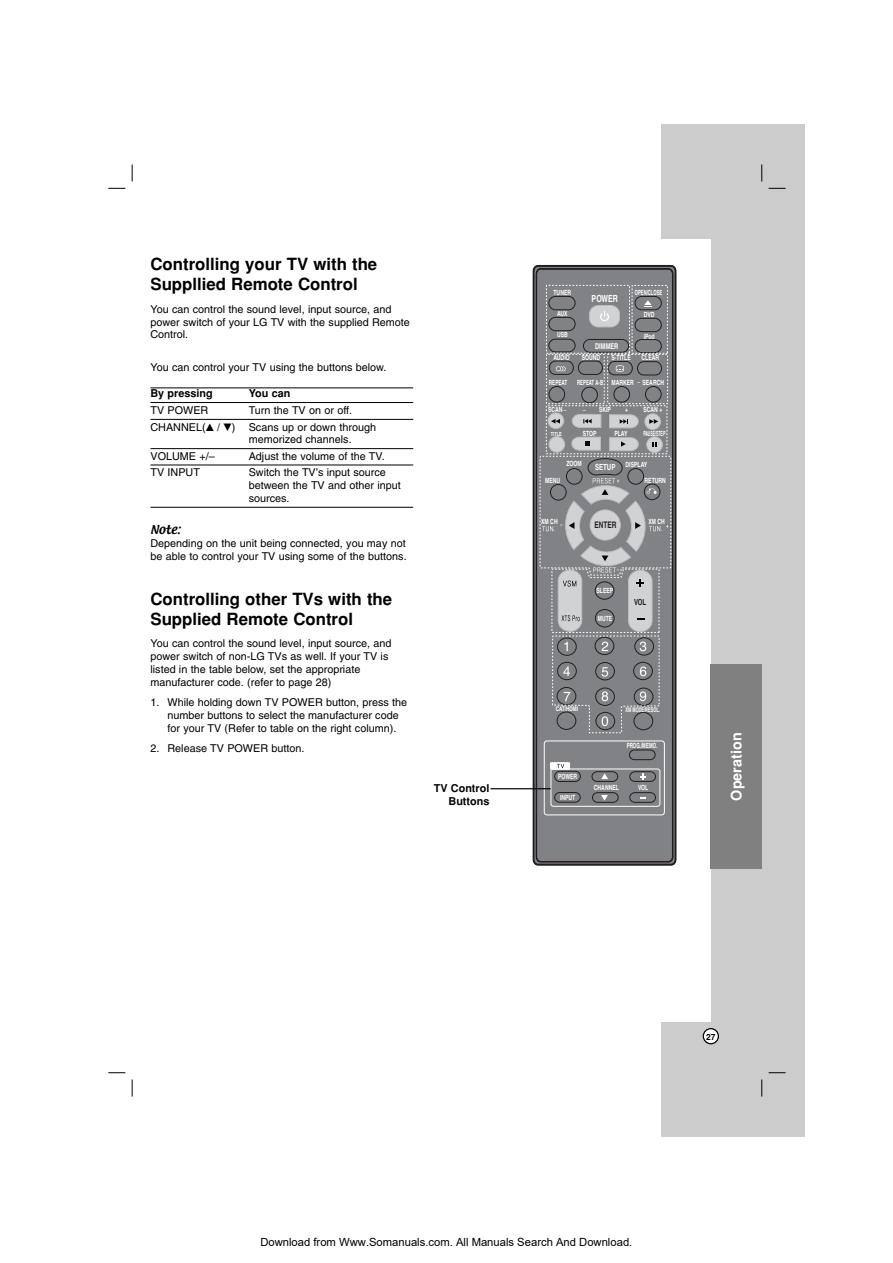
<style>
.page{position:relative;width:893px;height:1263px;background:#fff}
.page>*{position:absolute;margin:0;border:0;box-sizing:border-box;transform-origin:0 0}
.t1{font:700 16.8px/20.1px "Helvetica";color:#000}
.t2{font:700 14.4px "Helvetica";color:#fff}
.t3{font:11.25px "Arial";color:#000}
.t4{font:10.8px/12.9px "Helvetica";color:#000}
.t5{font:700 10.8px/12.9px "Helvetica";color:#000;text-align:right}
.t6{font:10.8px "Textile";color:#000}
.t7{font:700 9.9px "Helvetica";color:#fff;scale:.72 1}
.t8{font:700 9px "Helvetica";color:#231f20;scale:.72 1}
.t9{font:700 8.4px "Helvetica";color:#fff;scale:.72 1}
.t10{font:700 8.4px "Helvetica";color:#231f20;scale:.72 1}
.t11{font:700 8.4px "Helvetica";color:#000}
.t12{font:700 7.95px "Helvetica";color:#fff;scale:.72 1}
.t13{font:700 7.05px "Helvetica";color:#fff;scale:.72 1}
.t14{font:700 7.05px "Helvetica";color:#fff;scale:.61 1}
.t15{font:700 7.05px "Helvetica";color:#fff;scale:.63 1}
.t16{font:700 7.05px "Helvetica";color:#fff;scale:.59 1}
.t17{font:700 7.05px "Helvetica";color:#fff;scale:.5 1}
.t18{font:700 7.05px "Helvetica";color:#fff;scale:.65 1}
.t19{font:700 6.45px "Helvetica";color:#fff;scale:.61 1}
.t20{font:700 6.45px "Helvetica";color:#fff;scale:.72 1}
.t21{font:700 5.55px "Helvetica";color:#fff;scale:.72 1}
.s1{font-family:"Sony PS Common"}
.s2{font-weight:700}
</style>
<div class="page">
<div style="left:661px;top:124px;width:143px;height:1013px;background:#ccc"></div>
<div style="left:601px;top:239px;width:109px;height:783px;background:#fff"></div>
<svg style="left:702px;top:1028px;width:17px;height:16px"></svg>
<hr style="left:150px;top:388px;width:263px;height:1px;background:#000">
<hr style="left:150px;top:402px;width:263px;height:1px;background:#000">
<hr style="left:150px;top:419px;width:263px;height:1px;background:#000">
<hr style="left:150px;top:448px;width:263px;height:1px;background:#000">
<hr style="left:150px;top:465px;width:263px;height:1px;background:#000">
<hr style="left:150px;top:507px;width:263px;height:1px;background:#000">
<div style="left:710px;top:665px;width:51px;height:204px;background:#808080"></div>
<svg style="left:132px;top:165px;width:1px;height:17px"></svg>
<svg style="left:761px;top:165px;width:1px;height:17px"></svg>
<svg style="left:132px;top:1080px;width:1px;height:17px"></svg>
<svg style="left:761px;top:1080px;width:1px;height:17px"></svg>
<svg style="left:108px;top:188px;width:17px;height:1px"></svg>
<svg style="left:768px;top:188px;width:17px;height:1px"></svg>
<svg style="left:108px;top:1072px;width:17px;height:1px"></svg>
<svg style="left:768px;top:1072px;width:17px;height:1px"></svg>
<svg style="left:533px;top:265px;width:143px;height:600px;background:#454345"></svg>
<svg style="left:536px;top:268px;width:137px;height:594px;background:#76777a"></svg>
<div style="left:549px;top:296px;width:26px;height:14px;background:#808285;border:1px solid #231f20;border-radius:7px"></div>
<div style="left:549px;top:317px;width:26px;height:14px;background:#808285;border:1px solid #231f20;border-radius:7px"></div>
<div style="left:549px;top:339px;width:26px;height:13px;background:#808285;border:1px solid #231f20;border-radius:7px"></div>
<div style="left:635px;top:339px;width:26px;height:14px;background:#808285;border:1px solid #231f20;border-radius:7px"></div>
<div style="left:635px;top:318px;width:26px;height:14px;background:#808285;border:1px solid #231f20;border-radius:7px"></div>
<div style="left:635px;top:296px;width:26px;height:14px;background:#808285;border:1px solid #231f20;border-radius:7px"></div>
<div style="left:548px;top:413px;width:15px;height:16px;background:#d1d2d4;border:1px solid #bcbdc0;border-radius:50%"></div>
<div style="left:644px;top:414px;width:16px;height:16px;background:#d1d2d4;border:1px solid #bcbdc0;border-radius:50%"></div>
<div style="left:583px;top:339px;width:45px;height:13px;background:#808285;border:1px solid #231f20;border-radius:6px"></div>
<div style="left:589px;top:305px;width:30px;height:22px;background:#d1d2d4;border:1px solid #bcbdc0;border-radius:9px"></div>
<svg style="left:644px;top:300px;width:7px;height:7px"></svg>
<svg style="left:609px;top:415px;width:29px;height:13px"></svg>
<svg style="left:551px;top:419px;width:9px;height:5px"></svg>
<svg style="left:649px;top:419px;width:9px;height:5px"></svg>
<svg style="left:572px;top:410px;width:29px;height:18px"></svg>
<svg style="left:600px;top:311px;width:9px;height:11px"></svg>
<div style="left:546px;top:285px;width:83px;height:68px;border:1px dashed #fff"></div>
<svg style="left:546px;top:354px;width:122px;height:50px;background:#7d7f82"></svg>
<div style="left:546px;top:406px;width:121px;height:48px;border:1px dashed #fff"></div>
<div style="left:632px;top:285px;width:35px;height:68px;border:1px dashed #fff"></div>
<svg style="left:539px;top:437px;width:132px;height:296px;background:#8d8f92"></svg>
<svg style="left:543px;top:740px;width:122px;height:76px;background:#86888b"></svg>
<hr style="left:490px;top:788px;width:60px;height:1px;background:#000">
<h1 class="t1" style="left:150px;top:255px;width:228px">Controlling your TV with the<br>Suppllied Remote Control</h1>
<p class="t4" style="left:150px;top:303px;width:261px">You can control the sound level, input source, and power switch of your LG TV with the supplied Remote<br>Control.</p>
<p class="t4" style="left:150px;top:362px;width:237px">You can control your TV using the buttons below.</p>
<p class="t5" style="left:150px;top:388px;width:64px">By pressing</p>
<p class="t5" style="left:249px;top:388px;width:43px">You can</p>
<p class="t4" style="left:150px;top:405px;width:59px">TV POWER</p>
<p class="t16" style="left:634px;top:290px;width:48px">OPEN/CLOSE</p>
<p class="t13" style="left:553px;top:290px;width:26px">TUNER</p>
<p class="t13" style="left:557px;top:311px;width:16px">AUX</p>
<p class="t13" style="left:557px;top:332px;width:17px">USB</p>
<p class="t13" style="left:553px;top:355px;width:24px">AUDIO</p>
<p class="t7" style="left:591px;top:295px;width:38px">POWER</p>
<p class="t13" style="left:644px;top:312px;width:16px">DVD</p>
<p class="t13" style="left:643px;top:334px;width:17px">iPod</p>
<p class="t12" style="left:595px;top:343px;width:34px">DIMMER</p>
<p class="t13" style="left:581px;top:355px;width:27px">SOUND</p>
<p class="t13" style="left:611px;top:355px;width:28px">S-TITLE</p>
<p class="t13" style="left:641px;top:355px;width:26px">CLEAR</p>
<p class="t18" style="left:549px;top:380px;width:30px">REPEAT</p>
<p class="t14" style="left:577px;top:380px;width:144px">REPEAT A-B MARKER SEARCH</p>
<p class="t4" style="left:150px;top:403px;width:227px;line-height:16.5px;text-indent:98px">Turn the TV on or off.<br>CHANNEL(<span class="s1">v</span> <span class="s2">/</span> <span class="s1">V</span>) Scans up or down through</p>
<p class="t4" style="left:249px;top:434px;width:104px">memorized channels.</p>
<p class="t4" style="left:150px;top:450px;width:66px">VOLUME +/–</p>
<p class="t4" style="left:249px;top:450px;width:137px">Adjust the volume of the TV.</p>
<p class="t4" style="left:150px;top:467px;width:51px">TV INPUT</p>
<p class="t4" style="left:249px;top:467px;width:153px">Switch the TV’s input source between the TV and other input sources.</p>
<p class="t6" style="left:150px;top:523px;width:31px">Note:</p>
<p class="t4" style="left:150px;top:538px;width:258px">Depending on the unit being connected, you may not be able to control your TV using some of the buttons.</p>
<h1 class="t1" style="left:150px;top:590px;width:243px">Controlling other TVs with the<br>Supplied Remote Control</h1>
<p class="t4" style="left:150px;top:638px;width:242px">You can control the sound level, input source, and power switch of non-LG TVs as well. If your TV is listed in the table below, set the appropriate manufacturer code. (refer to page 28)</p>
<p class="t4" style="left:167px;top:697px;width:241px;text-indent:-17px">1. While holding down TV POWER button, press the number buttons to select the manufacturer code for your TV (Refer to table on the right column).</p>
<p class="t4" style="left:150px;top:742px;width:155px">2. Release TV POWER button.</p>
<h2 class="t2" style="left:731px;top:801px;width:69px;rotate:-90deg">Operation</h2>
<p class="t13" style="left:548px;top:407px;width:22px">SCAN</p>
<p class="t13" style="left:625px;top:407px;width:6px">+</p>
<p class="t13" style="left:599px;top:407px;width:18px">SKIP</p>
<p class="t13" style="left:643px;top:407px;width:28px">SCAN +</p>
<p class="t17" style="left:643px;top:431px;width:45px">PAUSE/STEP</p>
<p class="t21" style="left:551px;top:432px;width:17px">TITLE</p>
<p class="t13" style="left:582px;top:431px;width:21px">STOP</p>
<p class="t13" style="left:614px;top:431px;width:20px">PLAY</p>
<p class="t13" style="left:566px;top:461px;width:23px">ZOOM</p>
<p class="t13" style="left:625px;top:462px;width:32px">DISPLAY</p>
<p class="t13" style="left:644px;top:478px;width:31px">RETURN</p>
<p class="t9" style="left:595px;top:464px;width:30px">SETUP</p>
<p class="t13" style="left:545px;top:478px;width:22px">MENU</p>
<p class="t13" style="left:541px;top:519px;width:24px">XM CH</p>
<p class="t13" style="left:648px;top:519px;width:24px">XM CH</p>
<p class="t8" style="left:594px;top:522px;width:32px">ENTER</p>
<p class="t13" style="left:596px;top:588px;width:25px">SLEEP</p>
<p class="t10" style="left:634px;top:599px;width:18px">VOL</p>
<p class="t13" style="left:597px;top:616px;width:22px">MUTE</p>
<p class="t20" style="left:555px;top:707px;width:33px">CAT/HDMI</p>
<p class="t19" style="left:625px;top:707px;width:58px">XM MODE/RESOL.</p>
<p class="t15" style="left:626px;top:743px;width:50px">PROG./MEMO.</p>
<p class="t13" style="left:558px;top:774px;width:28px">POWER</p>
<p class="t13" style="left:560px;top:795px;width:23px">INPUT</p>
<p class="t5" style="left:434px;top:782px;width:57px">TV Control<br>Buttons</p>
<p class="t13" style="left:594px;top:785px;width:36px">CHANNEL</p>
<p class="t13" style="left:638px;top:785px;width:16px">VOL</p>
<p class="t11" style="left:706px;top:1034px;width:11px">27</p>
<p class="t3" style="left:260px;top:1235px;width:373px">Download from Www.Somanuals.com. All Manuals Search And Download.</p>
</div>
